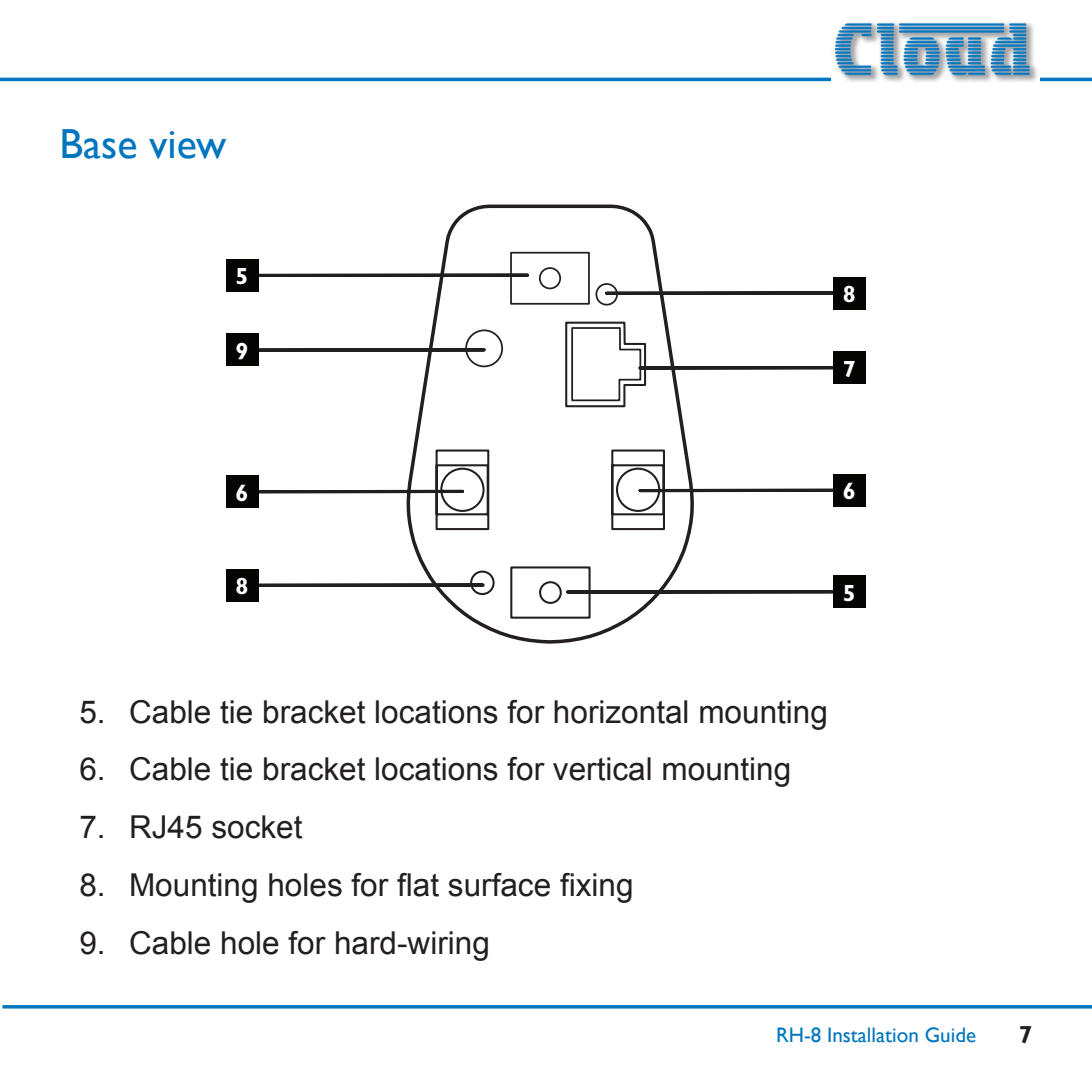
<style>
.page{position:relative;width:1092px;height:1092px;background:#fff}
.page>*{position:absolute;margin:0;border:0;box-sizing:border-box;transform-origin:0 0}
.t1{font:42px "Gill Sans";color:#0076be}
.t2{font:31.5px "Arial";color:#231f20}
.t3{font:700 24.5px "Gill Sans";color:#231f20}
.t4{font:700 23.45px "Gill Sans";color:#fff}
.t5{font:21px "Gill Sans";color:#0076be}
</style>
<div class="page">
<hr style="left:0;top:78px;width:1091px;height:3px;background:#0076be">
<img style="left:831px;top:22px;width:208px;height:60px">
<svg style="left:2px;top:1005px;width:1089px;height:3px;background:#0578bf"></svg>
<svg style="left:258px;top:273px;width:146px;height:4px"></svg>
<div style="left:226px;top:259px;width:32px;height:32px;background:#050504"></div>
<svg style="left:258px;top:488px;width:146px;height:7px"></svg>
<hr style="left:258px;top:490px;width:204px;height:3px;background:#211e1e">
<div style="left:226px;top:475px;width:32px;height:33px;background:#050504"></div>
<div style="left:258px;top:347px;width:226px;height:6px;background:#211e1e"></div>
<div style="left:226px;top:333px;width:32px;height:33px;background:#050504"></div>
<svg style="left:258px;top:583px;width:146px;height:4px"></svg>
<div style="left:226px;top:568px;width:32px;height:33px;background:#050504"></div>
<svg style="left:695px;top:593px;width:138px;height:1px"></svg>
<hr style="left:567px;top:590px;width:270px;height:3px;background:#211e1e">
<div style="left:833px;top:575px;width:33px;height:33px;background:#050504"></div>
<svg style="left:695px;top:488px;width:138px;height:4px"></svg>
<div style="left:833px;top:474px;width:33px;height:32px;background:#050504"></div>
<hr style="left:606px;top:291px;width:231px;height:4px;background:#211e1e">
<div style="left:833px;top:277px;width:33px;height:32px;background:#050504"></div>
<svg style="left:695px;top:369px;width:138px;height:1px"></svg>
<hr style="left:640px;top:366px;width:197px;height:3px;background:#211e1e">
<div style="left:833px;top:351px;width:33px;height:33px;background:#050504"></div>
<svg style="left:404px;top:204px;width:291px;height:439px"></svg>
<svg style="left:464px;top:251px;width:178px;height:69px"></svg>
<svg style="left:434px;top:320px;width:232px;height:299px"></svg>
<h1 class="t1" style="left:60px;top:119px;width:168px">Base view</h1>
<p class="t4" style="left:235px;top:262px;width:14px">5</p>
<p class="t4" style="left:235px;top:337px;width:14px">9</p>
<p class="t4" style="left:235px;top:478px;width:14px">6</p>
<p class="t4" style="left:842px;top:280px;width:14px">8</p>
<p class="t4" style="left:842px;top:355px;width:14px">7</p>
<p class="t4" style="left:842px;top:477px;width:14px">6</p>
<p class="t4" style="left:235px;top:572px;width:14px">8</p>
<p class="t4" style="left:842px;top:579px;width:14px">5</p>
<p class="t2" style="left:79px;top:691px;width:750px">5. Cable tie bracket locations for horizontal mounting</p>
<p class="t2" style="left:79px;top:748px;width:713px">6. Cable tie bracket locations for vertical mounting</p>
<p class="t2" style="left:79px;top:806px;width:224px">7. RJ45 socket</p>
<p class="t2" style="left:79px;top:864px;width:555px">8. Mounting holes for flat surface fixing</p>
<p class="t2" style="left:79px;top:921px;width:412px">9. Cable hole for hard-wiring</p>
<p class="t5" style="left:776px;top:1022px;width:202px">RH-8 Installation Guide</p>
<p class="t3" style="left:1018px;top:1020px;width:15px">7</p>
</div>
